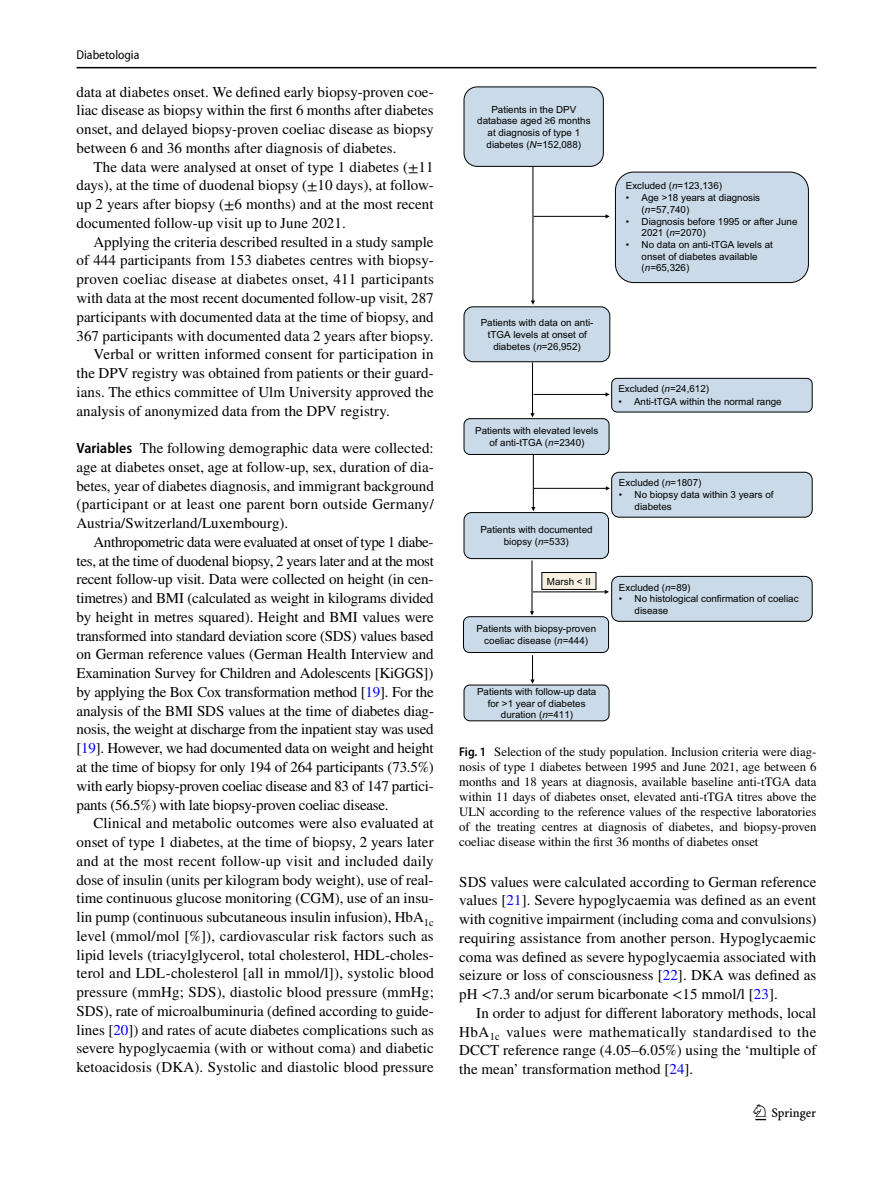
<style>
.page{position:relative;width:893px;height:1187px;background:#fff}
.page>*{position:absolute;margin:0;border:0;box-sizing:border-box;transform-origin:0 0}
.t1{font:22.5px "Springnew Regular 3";color:#000}
.t2{font:15px/18.8px "STIX";letter-spacing:.005em;color:#000;text-align:justify}
.t3{font:12.75px/15px "STIX";color:#000;text-align:justify}
.t4{font:semi-condensed 12.75px "Myriad Pro";color:#000}
.t5{font:9.75px/11.7px "Arial";color:#000;text-align:center}
.s1{font-family:"Myriad Pro";font-weight:600;font-stretch:semi-condensed}
.s2{color:#00f}
.s3{font-style:italic}
</style>
<div class="page">
<hr style="left:77px;top:67px;width:739px;height:1px;background:#000">
<div style="left:464px;top:87px;width:139px;height:79px;background:#cadae8;border-radius:13px"></div>
<div style="left:464px;top:87px;width:140px;height:80px;border:1px solid #000;border-radius:13px"></div>
<div style="left:464px;top:307px;width:146px;height:55px;background:#cadae8;border-radius:9px"></div>
<div style="left:464px;top:306px;width:146px;height:56px;border:1px solid #000;border-radius:9px"></div>
<hr style="left:534px;top:216px;width:72px;height:1px;background:#000">
<div style="left:615px;top:172px;width:193px;height:110px;background:#cadae8;border-radius:18px"></div>
<div style="left:615px;top:172px;width:194px;height:111px;border:1px solid #000;border-radius:18px"></div>
<hr style="left:534px;top:394px;width:72px;height:1px;background:#000">
<div style="left:612px;top:378px;width:200px;height:34px;background:#cadae8;border-radius:6px"></div>
<div style="left:611px;top:378px;width:201px;height:34px;border:1px solid #000;border-radius:6px"></div>
<hr style="left:532px;top:362px;width:1px;height:52px;background:#000">
<div style="left:464px;top:418px;width:145px;height:36px;background:#cadae8;border-radius:6px"></div>
<div style="left:464px;top:418px;width:145px;height:36px;border:1px solid #000;border-radius:6px"></div>
<hr style="left:534px;top:488px;width:72px;height:1px;background:#000">
<div style="left:612px;top:472px;width:200px;height:45px;background:#cadae8;border-radius:7px"></div>
<div style="left:611px;top:472px;width:201px;height:45px;border:1px solid #000;border-radius:7px"></div>
<div style="left:464px;top:512px;width:145px;height:46px;background:#cadae8;border-radius:8px"></div>
<div style="left:464px;top:512px;width:145px;height:46px;border:1px solid #000;border-radius:8px"></div>
<hr style="left:532px;top:166px;width:1px;height:135px;background:#000">
<svg style="left:531px;top:300px;width:4px;height:5px"></svg>
<hr style="left:533px;top:454px;width:1px;height:53px;background:#000">
<svg style="left:531px;top:507px;width:4px;height:4px"></svg>
<hr style="left:533px;top:591px;width:72px;height:1px;background:#000">
<svg style="left:605px;top:590px;width:4px;height:4px"></svg>
<div style="left:612px;top:576px;width:200px;height:45px;background:#cadae8;border-radius:7px"></div>
<div style="left:611px;top:576px;width:201px;height:45px;border:1px solid #000;border-radius:7px"></div>
<div style="left:542px;top:572px;width:54px;height:17px;background:#f7f0e2;border:1px solid #000"></div>
<hr style="left:531px;top:560px;width:1px;height:52px;background:#000">
<svg style="left:530px;top:611px;width:4px;height:4px"></svg>
<div style="left:463px;top:616px;width:146px;height:36px;background:#cadae8;border-radius:6px"></div>
<div style="left:463px;top:616px;width:146px;height:36px;border:1px solid #000;border-radius:6px"></div>
<svg style="left:530px;top:655px;width:5px;height:28px"></svg>
<div style="left:464px;top:685px;width:145px;height:35px;background:#cadae8;border-radius:6px"></div>
<div style="left:464px;top:684px;width:145px;height:37px;border:1px solid #000;border-radius:6px"></div>
<p class="t4" style="left:77px;top:48px;width:64px">Diabetologia</p>
<p class="t2" style="left:77px;top:83px;width:359px">data at diabetes onset. We defined early biopsy-proven coe&shy;liac disease as biopsy within the first 6 months after diabetes onset, and delayed biopsy-proven coeliac disease as biopsy between 6 and 36 months after diagnosis of diabetes.</p>
<p class="t2" style="left:77px;top:158px;width:359px;text-indent:17px">The data were analysed at onset of type 1 diabetes (±11 days), at the time of duodenal biopsy (±10 days), at follow&shy;up 2 years after biopsy (±6 months) and at the most recent documented follow-up visit up to June 2021.</p>
<p class="t2" style="left:94px;top:233px;width:341px">Applying the criteria described resulted in a study sample</p>
<p class="t2" style="left:77px;top:252px;width:359px">of 444 participants from 153 diabetes centres with biopsy-</p>
<p class="t2" style="left:77px;top:271px;width:359px">proven coeliac disease at diabetes onset, 411 participants</p>
<p class="t2" style="left:77px;top:289px;width:359px">with data at the most recent documented follow-up visit, 287</p>
<p class="t2" style="left:77px;top:308px;width:359px">participants with documented data at the time of biopsy, and</p>
<p class="t2" style="left:77px;top:327px;width:358px">367 participants with documented data 2 years after biopsy.</p>
<p class="t2" style="left:94px;top:346px;width:342px">Verbal or written informed consent for participation in</p>
<p class="t2" style="left:77px;top:364px;width:359px">the DPV registry was obtained from patients or their guard-</p>
<p class="t2" style="left:77px;top:383px;width:359px">ians. The ethics committee of Ulm University approved the</p>
<p class="t2" style="left:77px;top:402px;width:315px">analysis of anonymized data from the DPV registry.</p>
<p class="t2" style="left:77px;top:439px;width:359px"><span class="s1">Variables</span> The following demographic data were collected: age at diabetes onset, age at follow-up, sex, duration of dia&shy;betes, year of diabetes diagnosis, and immigrant background (participant or at least one parent born outside Germany/ Austria/Switzerland/Luxembourg).</p>
<p class="t2" style="left:77px;top:533px;width:359px;text-indent:17px">Anthropometric data were evaluated at onset of type 1 diabe&shy;tes, at the time of duodenal biopsy, 2 years later and at the most recent follow-up visit. Data were collected on height (in cen&shy;timetres) and BMI (calculated as weight in kilograms divided by height in metres squared). Height and BMI values were transformed into standard deviation score (SDS) values based on German reference values (German Health Interview and Examination Survey for Children and Adolescents [KiGGS]) by applying the Box Cox transformation method [<span class="s2">19</span>]. For the analysis of the BMI SDS values at the time of diabetes diag&shy;nosis, the weight at discharge from the inpatient stay was used [<span class="s2">19</span>]. However, we had documented data on weight and height at the time of biopsy for only 194 of 264 participants (73.5%) with early biopsy-proven coeliac disease and 83 of 147 partici&shy;pants (56.5%) with late biopsy-proven coeliac disease.</p>
<p class="t2" style="left:77px;top:814px;width:359px;text-indent:17px">Clinical and metabolic outcomes were also evaluated at onset of type 1 diabetes, at the time of biopsy, 2 years later and at the most recent follow-up visit and included daily dose of insulin (units per kilogram body weight), use of real&shy;time continuous glucose monitoring (CGM), use of an insu&shy;lin pump (continuous subcutaneous insulin infusion), HbA<sub>1c </sub>level (mmol/mol [%]), cardiovascular risk factors such as lipid levels (triacylglycerol, total cholesterol, HDL-choles&shy;terol and LDL-cholesterol [all in mmol/l]), systolic blood pressure (mmHg; SDS), diastolic blood pressure (mmHg; SDS), rate of microalbuminuria (defined according to guide&shy;lines [<span class="s2">20</span>]) and rates of acute diabetes complications such as severe hypoglycaemia (with or without coma) and diabetic ketoacidosis (DKA). Systolic and diastolic blood pressure</p>
<p class="t5" style="left:477px;top:103px;width:115px">Patients in the DPV database aged ≥6 months at diagnosis of type 1 diabetes (<span class="s3">N</span>=152,088)</p>
<p class="t5" style="left:481px;top:317px;width:114px">Patients with data on anti&shy;tTGA levels at onset of diabetes (<span class="s3">n</span>=26,952)</p>
<p class="t5" style="left:475px;top:425px;width:125px">Patients with elevated levels of anti-tTGA (<span class="s3">n</span>=2340)</p>
<p class="t5" style="left:480px;top:524px;width:114px">Patients with documented biopsy (<span class="s3">n</span>=533)</p>
<p class="t5" style="left:547px;top:575px;width:45px">Marsh &lt; II</p>
<p class="t5" style="left:476px;top:623px;width:121px">Patients with biopsy-proven coeliac disease (<span class="s3">n</span>=444)</p>
<p class="t5" style="left:626px;top:180px;width:98px">Excluded (<span class="s3">n</span>=123,136)</p>
<p class="t5" style="left:642px;top:192px;width:120px;text-align:left;text-indent:-16px">• Age &gt;18 years at diagnosis (<span class="s3">n</span>=57,740)</p>
<p class="t5" style="left:642px;top:215px;width:157px;text-align:left;text-indent:-16px">• Diagnosis before 1995 or after June<br>2021 (<span class="s3">n</span>=2070)</p>
<p class="t5" style="left:642px;top:239px;width:133px;text-align:left;text-indent:-16px">• No data on anti-tTGA levels at onset of diabetes available (<span class="s3">n</span>=65,326)</p>
<p class="t5" style="left:618px;top:383px;width:92px">Excluded (<span class="s3">n</span>=24,612)</p>
<p class="t5" style="left:618px;top:396px;width:165px">• Anti-tTGA within the normal range</p>
<p class="t5" style="left:619px;top:477px;width:84px">Excluded (<span class="s3">n</span>=1807)</p>
<p class="t5" style="left:635px;top:489px;width:140px;text-align:left;text-indent:-16px">• No biopsy data within 3 years of diabetes</p>
<p class="t5" style="left:619px;top:581px;width:73px">Excluded (<span class="s3">n</span>=89)</p>
<p class="t5" style="left:635px;top:593px;width:165px;text-align:left;text-indent:-16px">• No histological confirmation of coeliac disease</p>
<p class="t5" style="left:477px;top:685px;width:121px">Patients with follow-up data for &gt;1 year of diabetes duration (<span class="s3">n</span>=411)</p>
<p class="t3" style="left:459px;top:745px;width:359px"><span class="s1">Fig. 1</span> Selection of the study population. Inclusion criteria were diag&shy;nosis of type 1 diabetes between 1995 and June 2021, age between 6 months and 18 years at diagnosis, available baseline anti-tTGA data within 11 days of diabetes onset, elevated anti-tTGA titres above the ULN according to the reference values of the respective laboratories of the treating centres at diagnosis of diabetes, and biopsy-proven coeliac disease within the first 36 months of diabetes onset</p>
<p class="t2" style="left:459px;top:873px;width:359px">SDS values were calculated according to German reference values [<span class="s2">21</span>]. Severe hypoglycaemia was defined as an event with cognitive impairment (including coma and convulsions) requiring assistance from another person. Hypoglycaemic coma was defined as severe hypoglycaemia associated with seizure or loss of consciousness [<span class="s2">22</span>]. DKA was defined as pH &lt;7.3 and/or serum bicarbonate &lt;15 mmol/l [<span class="s2">23</span>].</p>
<p class="t2" style="left:459px;top:1004px;width:359px;text-indent:17px">In order to adjust for different laboratory methods, local HbA<sub>1c</sub> values were mathematically standardised to the DCCT reference range (4.05–6.05%) using the ‘multiple of the mean’ transformation method [<span class="s2">24</span>].</p>
<h1 class="t1" style="left:755px;top:1104px;width:62px">1 3</h1>
</div>
